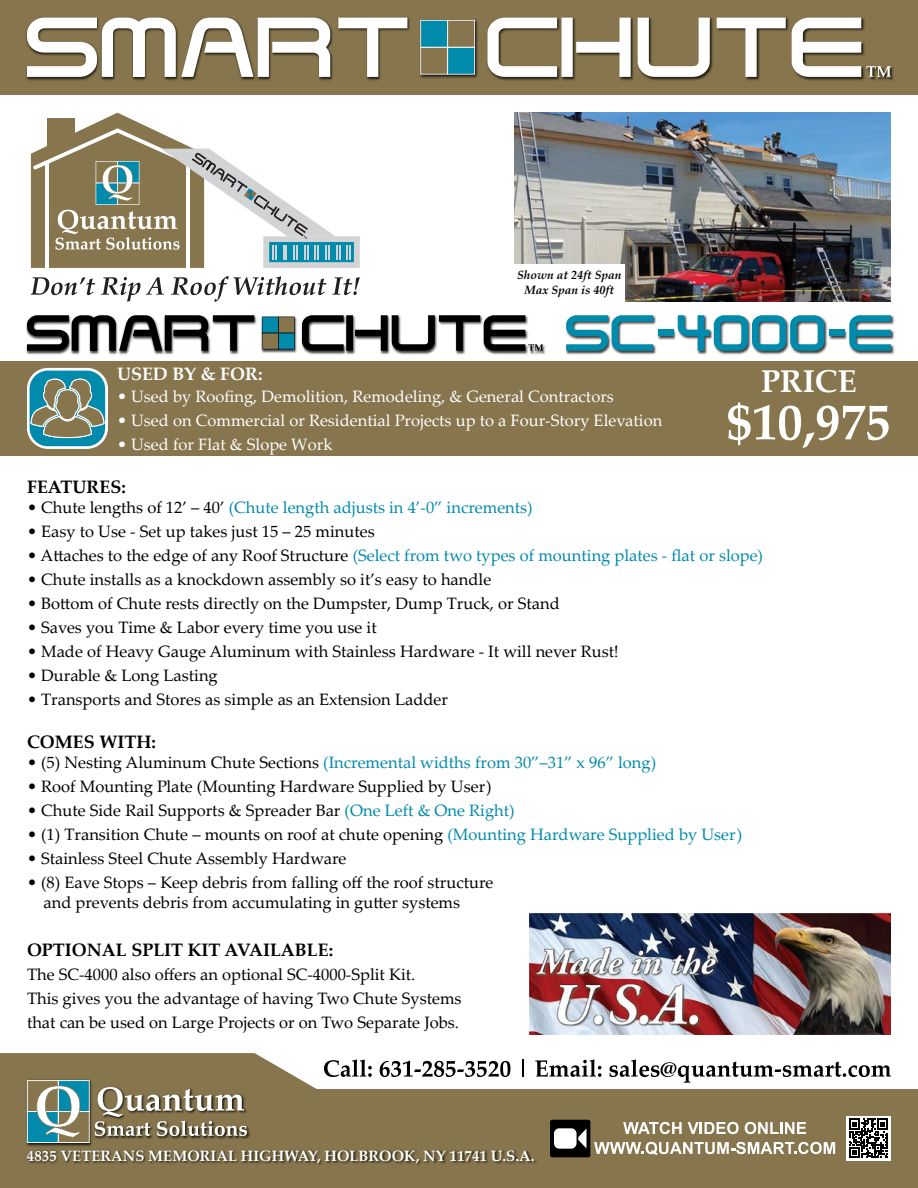
<style>
.page{position:relative;width:918px;height:1188px;background:#fff}
.page>*{position:absolute;margin:0;border:0;box-sizing:border-box;transform-origin:0 0}
.t1{font:700 50.55px "Palatino Linotype";color:#fff}
.t2{font:700 31.5px "Palatino Linotype";color:#fff}
.t3{font:700 18px "Palatino Linotype";color:#000}
.t4{font:700 18px "Palatino Linotype";color:#fff}
.t5{font:16.5px/24px "Palatino Linotype";color:#000}
.t6{font:16.5px "Palatino Linotype";color:#008aab}
.t7{font:16.5px "Palatino Linotype";color:#fff}
.t8{font:700 15px "Palatino Linotype";color:#fff}
.t9{font:italic 700 12px/14.4px "Palatino Linotype";color:#000;text-align:center}
.s1{color:#000}
.s2{color:#008aab}
</style>
<div class="page">
<img style="left:514px;top:113px;width:377px;height:189px">
<div style="left:506px;top:264px;width:119px;height:42px;background:#fff"></div>
<svg style="left:0;top:1053px;width:918px;height:135px;fill:#86754d"></svg>
<div style="left:0;top:0;width:918px;height:94px;background:#86754d"></div>
<div style="left:0;top:361px;width:918px;height:95px;background:#86754d"></div>
<img style="left:26px;top:17px;width:868px;height:64px">
<svg style="left:338px;top:18px;width:69px;height:59px"></svg>
<svg style="left:487px;top:18px;width:144px;height:59px"></svg>
<svg style="left:638px;top:18px;width:72px;height:59px"></svg>
<svg style="left:717px;top:18px;width:69px;height:59px"></svg>
<svg style="left:27px;top:18px;width:303px;height:59px"></svg>
<svg style="left:420px;top:20px;width:55px;height:55px"></svg>
<svg style="left:792px;top:18px;width:99px;height:59px"></svg>
<img style="left:25px;top:1078px;width:227px;height:68px">
<svg style="left:27px;top:1080px;width:220px;height:63px;background:#8b8e78"></svg>
<svg style="left:324px;top:1060px;width:48px;height:17px"></svg>
<svg style="left:380px;top:1061px;width:130px;height:16px"></svg>
<svg style="left:522px;top:1059px;width:2px;height:18px"></svg>
<svg style="left:535px;top:1060px;width:66px;height:17px"></svg>
<svg style="left:609px;top:1060px;width:282px;height:23px"></svg>
<div style="left:546px;top:1116px;width:293px;height:45px;background:#86754d"></div>
<svg style="left:623px;top:1122px;width:59px;height:12px"></svg>
<svg style="left:688px;top:1122px;width:51px;height:12px"></svg>
<svg style="left:745px;top:1122px;width:61px;height:12px"></svg>
<svg style="left:594px;top:1142px;width:241px;height:13px"></svg>
<div style="left:550px;top:1120px;width:40px;height:37px;background:#000;border-radius:2px"></div>
<div style="left:554px;top:1128px;width:23px;height:21px;background:#fff;border-radius:5px"></div>
<svg style="left:578px;top:1129px;width:8px;height:19px"></svg>
<div style="left:846px;top:1116px;width:45px;height:45px;background:#fff"></div>
<svg style="left:849px;top:1119px;width:39px;height:39px"></svg>
<img style="left:25px;top:1146px;width:514px;height:24px">
<svg style="left:31px;top:277px;width:64px;height:18px"></svg>
<svg style="left:101px;top:277px;width:39px;height:25px"></svg>
<svg style="left:146px;top:277px;width:18px;height:18px"></svg>
<svg style="left:171px;top:276px;width:155px;height:26px"></svg>
<svg style="left:332px;top:277px;width:28px;height:18px"></svg>
<svg style="left:31px;top:113px;width:329px;height:155px"></svg>
<img style="left:530px;top:914px;width:361px;height:121px">
<img style="left:26px;top:315px;width:869px;height:40px">
<div style="left:830px;top:330px;width:15px;height:6px;background:#008aab"></div>
<svg style="left:849px;top:315px;width:42px;height:36px"></svg>
<svg style="left:27px;top:315px;width:227px;height:36px"></svg>
<svg style="left:262px;top:317px;width:33px;height:32px"></svg>
<svg style="left:302px;top:315px;width:241px;height:36px"></svg>
<svg style="left:566px;top:315px;width:87px;height:36px"></svg>
<div style="left:658px;top:330px;width:15px;height:6px;background:#008aab"></div>
<svg style="left:678px;top:315px;width:146px;height:36px"></svg>
<svg style="left:27px;top:368px;width:81px;height:81px"></svg>
<p class="t9" style="left:517px;top:267px;width:106px">Shown at 24ft Span<br>Max Span is 40ft</p>
<p class="t4" style="left:117px;top:361px;width:147px">USED BY &amp; FOR:</p>
<p class="t7" style="left:117px;top:385px;width:498px">• Used by Roofing, Demolition, Remodeling, &amp; General Contractors</p>
<p class="t7" style="left:117px;top:409px;width:547px">• Used on Commercial or Residential Projects up to a Four-Story Elevation</p>
<p class="t7" style="left:117px;top:433px;width:217px">• Used for Flat &amp; Slope Work</p>
<p class="t3" style="left:27px;top:474px;width:100px">FEATURES:</p>
<p class="t6" style="left:27px;top:496px;width:507px"><span class="s1">• Chute lengths of 12’ – 40’</span> (Chute length adjusts in 4’-0” increments)</p>
<p class="t5" style="left:27px;top:519px;width:349px">• Easy to Use - Set up takes just 15 – 25 minutes</p>
<p class="t6" style="left:27px;top:544px;width:738px"><span class="s1">• Attaches to the edge of any Roof Structure</span> (Select from two types of mounting plates - flat or slope)</p>
<p class="t5" style="left:27px;top:567px;width:466px">• Chute installs as a knockdown assembly so it’s easy to handle</p>
<p class="t5" style="left:27px;top:591px;width:534px">• Bottom of Chute rests directly on the Dumpster, Dump Truck, or Stand</p>
<p class="t5" style="left:27px;top:615px;width:351px">• Saves you Time &amp; Labor every time you use it</p>
<p class="t5" style="left:27px;top:639px;width:593px">• Made of Heavy Gauge Aluminum with Stainless Hardware - It will never Rust!</p>
<p class="t5" style="left:27px;top:663px;width:192px">• Durable &amp; Long Lasting</p>
<p class="t5" style="left:27px;top:687px;width:422px">• Transports and Stores as simple as an Extension Ladder</p>
<p class="t3" style="left:27px;top:729px;width:130px">COMES WITH:</p>
<p class="t6" style="left:27px;top:751px;width:631px"><span class="s1">• (5) Nesting Aluminum Chute Sections</span> (Incremental widths from 30”–31” x 96” long)</p>
<p class="t5" style="left:27px;top:774px;width:466px">• Roof Mounting Plate (Mounting Hardware Supplied by User)</p>
<p class="t5" style="left:27px;top:798px;width:489px">• Chute Side Rail Supports &amp; Spreader Bar <span class="s2">(One Left &amp; One Right)</span></p>
<p class="t5" style="left:27px;top:822px;width:717px">• (1) Transition Chute – mounts on roof at chute opening <span class="s2">(Mounting Hardware Supplied by User)</span></p>
<p class="t5" style="left:27px;top:846px;width:321px">• Stainless Steel Chute Assembly Hardware</p>
<p class="t5" style="left:44px;top:872px;width:451px;line-height:19.8px;text-indent:-16px">• (8) Eave Stops – Keep debris from falling off the roof structure and prevents debris from accumulating in gutter systems</p>
<p class="t3" style="left:27px;top:937px;width:308px">OPTIONAL SPLIT KIT AVAILABLE:</p>
<p class="t5" style="left:27px;top:961px;width:436px">The SC-4000 also offers an optional SC-4000-Split Kit.<br>This gives you the advantage of having Two Chute Systems that can be used on Large Projects or on Two Separate Jobs.</p>
<h2 class="t2" style="left:761px;top:359px;width:97px">PRICE</h2>
<h1 class="t1" style="left:727px;top:386px;width:166px">$10,975</h1>
<p class="t8" style="left:27px;top:1145px;width:509px">4835 VETERANS MEMORIAL HIGHWAY, HOLBROOK, NY 11741 U.S.A.</p>
</div>
